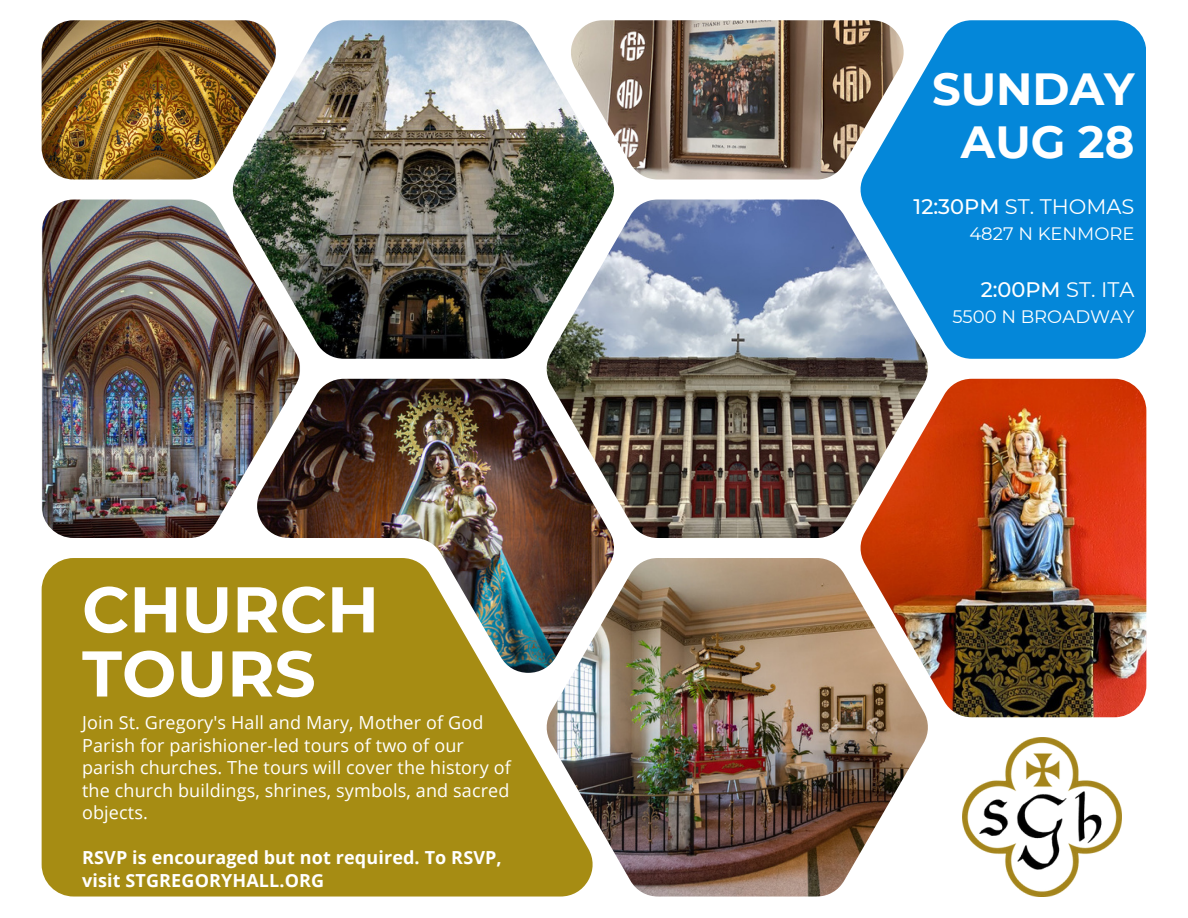
<style>
.page{position:relative;width:1188px;height:918px;background:#fff}
.page>*{position:absolute;margin:0;border:0;box-sizing:border-box;transform-origin:0 0}
.t1{font:700 64.5px/64.2px "Montserrat";color:#fff}
.t2{font:700 45px/52.8px "Montserrat";color:#fff;text-align:right}
.t3{font:21px "Montserrat";color:#fff}
.t4{font:500 21px "Montserrat";color:#fff}
.t5{font:18px/22.5px "Open Sans";letter-spacing:.005em;color:#fff}
.t6{font:700 18px/22.5px "Open Sans";letter-spacing:.005em;color:#fff}
.t7{font:18px "Montserrat";color:#fff}
.s1{font-weight:500}
.s2{font-weight:400}
</style>
<div class="page">
<img style="left:300px;top:379px;width:314px;height:179px">
<svg style="left:42px;top:558px;width:505px;height:339px;background:#a48e1f"></svg>
<img style="left:42px;top:200px;width:258px;height:338px">
<img style="left:547px;top:200px;width:381px;height:338px">
<img style="left:233px;top:20px;width:381px;height:339px">
<svg style="left:861px;top:20px;width:285px;height:339px;background:#1e92da"></svg>
<img style="left:571px;top:20px;width:333px;height:160px">
<img style="left:547px;top:558px;width:381px;height:339px">
<img style="left:861px;top:379px;width:285px;height:338px">
<img style="left:42px;top:20px;width:234px;height:160px">
<img style="left:962px;top:738px;width:159px;height:158px">
<h1 class="t1" style="left:82px;top:577px;width:298px">CHURCH<br>TOURS</h1>
<p class="t5" style="left:82px;top:711px;width:430px">Join St. Gregory's Hall and Mary, Mother of God Parish for parishioner-led tours of two of our parish churches. The tours will cover the history of the church buildings, shrines, symbols, and sacred objects.</p>
<p class="t6" style="left:82px;top:846px;width:421px">RSVP is encouraged but not required. To RSVP, visit STGREGORYHALL.ORG</p>
<h2 class="t2" style="left:932px;top:62px;width:204px">SUNDAY<br>AUG 28</h2>
<p class="t3" style="left:914px;top:194px;width:222px"><span class="s1">12:30PM</span> ST. THOMAS</p>
<p class="t7" style="left:969px;top:222px;width:167px">4827 N KENMORE</p>
<p class="t4" style="left:981px;top:277px;width:155px">2:00PM <span class="s2">ST. ITA</span></p>
<p class="t7" style="left:952px;top:306px;width:184px">5500 N BROADWAY</p>
</div>
